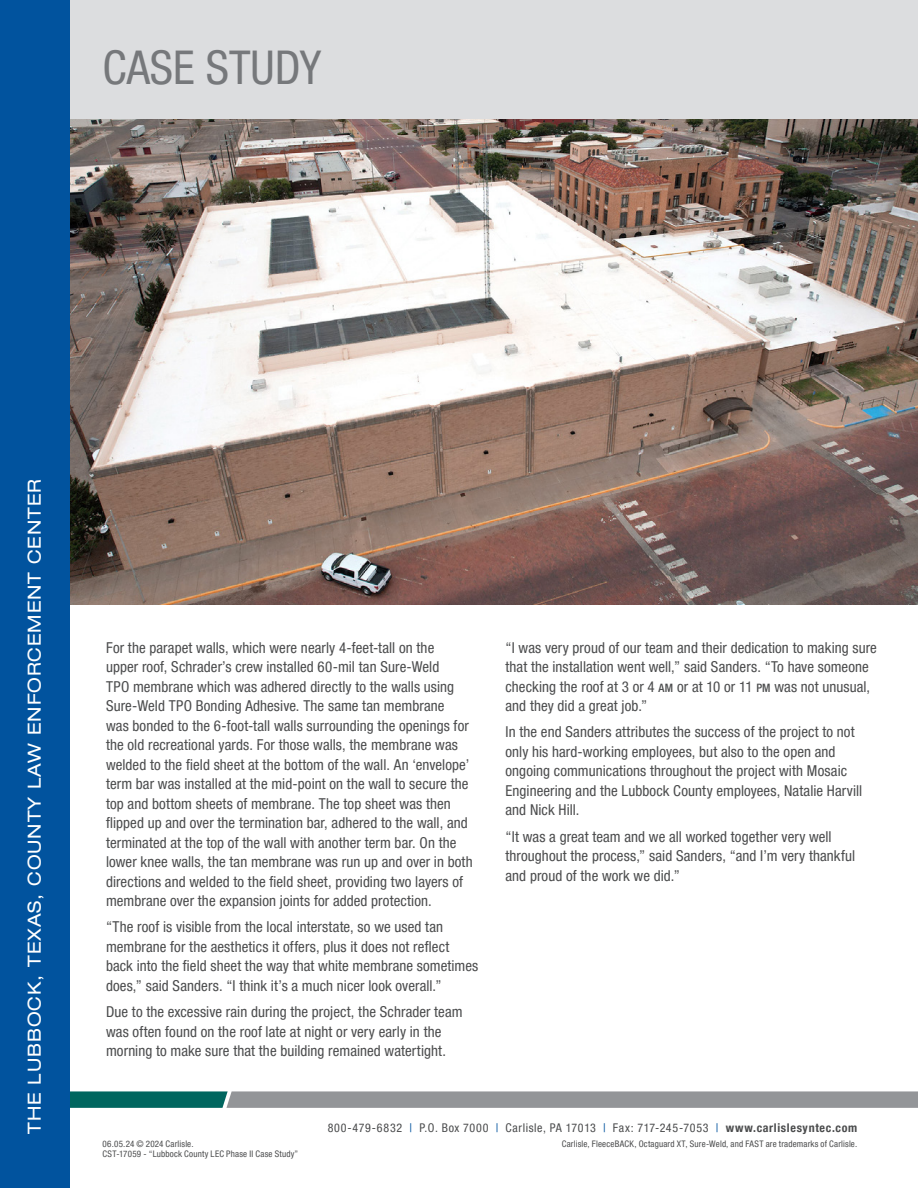
<style>
.page{position:relative;width:918px;height:1188px;background:#fff}
.page>*{position:absolute;margin:0;border:0;box-sizing:border-box;transform-origin:0 0}
.t1{font:condensed 46.5px "Helvetica Neue LT Pro";color:#76787b}
.t2{font:expanded 18px "Helvetica Neue LT Pro";letter-spacing:.05em;color:#fff}
.t3{font:condensed 15px/19.5px "Helvetica Neue LT Pro";letter-spacing:.005em;color:#4b4c4d}
.t4{font:condensed 12px "Helvetica Neue LT Pro";letter-spacing:.05em;color:#4b4c4d}
.t5{font:condensed 9px "Helvetica Neue LT Pro";letter-spacing:.02em;color:#4b4c4d}
.s1{font-weight:500;font-size:11.55px}
.s2{color:#01539e}
.s3{font-weight:700}
</style>
<div class="page">
<img style="left:70px;top:119px;width:848px;height:486px">
<svg style="left:70px;top:1091px;width:848px;height:17px;background:#7d9091"></svg>
<div style="left:0;top:0;width:918px;height:119px;background:#dcdddf"></div>
<div style="left:0;top:0;width:70px;height:1188px;background:#01539e"></div>
<p class="t1" style="left:103px;top:41px;width:220px">CASE STUDY</p>
<p class="t2" style="left:23px;top:1134px;width:657px;rotate:-90deg">THE LUBBOCK, TEXAS, COUNTY LAW ENFORCEMENT CENTER</p>
<p class="t3" style="left:106px;top:638px;width:368px">For the parapet walls, which were nearly 4-feet-tall on the<br>upper roof, Schrader’s crew installed 60-mil tan Sure-Weld<br>TPO membrane which was adhered directly to the walls using Sure-Weld TPO Bonding Adhesive. The same tan membrane<br>was bonded to the 6-foot-tall walls surrounding the openings for the old recreational yards. For those walls, the membrane was welded to the field sheet at the bottom of the wall. An ‘envelope’ term bar was installed at the mid-point on the wall to secure the top and bottom sheets of membrane. The top sheet was then flipped up and over the termination bar, adhered to the wall, and terminated at the top of the wall with another term bar. On the lower knee walls, the tan membrane was run up and over in both directions and welded to the field sheet, providing two layers of membrane over the expansion joints for added protection.</p>
<p class="t3" style="left:106px;top:917px;width:374px">“The roof is visible from the local interstate, so we used tan membrane for the aesthetics it offers, plus it does not reflect back into the field sheet the way that white membrane sometimes does,” said Sanders. “I think it’s a much nicer look overall.”</p>
<p class="t3" style="left:106px;top:1002px;width:358px">Due to the excessive rain during the project, the Schrader team was often found on the roof late at night or very early in the morning to make sure that the building remained watertight.</p>
<p class="t3" style="left:506px;top:638px;width:373px">“I was very proud of our team and their dedication to making sure that the installation went well,” said Sanders. “To have someone checking the roof at 3 or 4 <span class="s1">AM</span> or at 10 or 11 <span class="s1">PM</span> was not unusual, and they did a great job.”</p>
<p class="t3" style="left:506px;top:722px;width:358px">In the end Sanders attributes the success of the project to not only his hard-working employees, but also to the open and ongoing communications throughout the project with Mosaic Engineering and the Lubbock County employees, Natalie Harvill and Nick Hill.</p>
<p class="t3" style="left:506px;top:827px;width:351px">“It was a great team and we all worked together very well throughout the process,” said Sanders, “and I’m very thankful and proud of the work we did.”</p>
<p class="t5" style="left:103px;top:1138px;width:93px">06.05.24 © 2024 Carlisle.</p>
<p class="t5" style="left:103px;top:1149px;width:197px">CST-17059 - “Lubbock County LEC Phase II Case Study”</p>
<p class="t4" style="left:328px;top:1121px;width:531px">800-479-6832 <span class="s2">|</span> P.O. Box 7000 <span class="s2">|</span> Carlisle, PA 17013 <span class="s2">|</span> Fax: 717-245-7053 <span class="s2">|</span> <span class="s3">www.carlislesyntec.com</span></p>
<p class="t5" style="left:562px;top:1138px;width:297px">Carlisle, FleeceBACK, Octaguard XT, Sure-Weld, and FAST are trademarks of Carlisle.</p>
</div>
